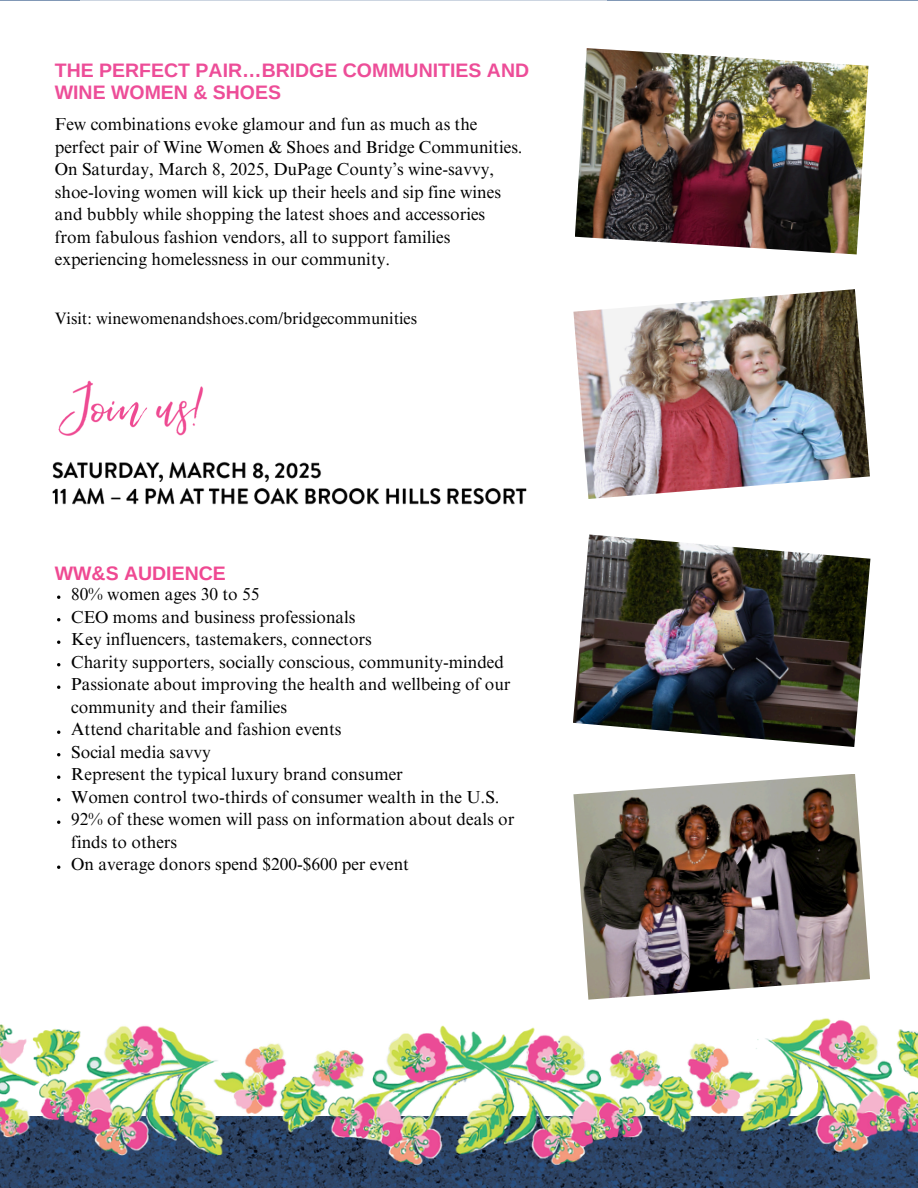
<style>
.page{position:relative;width:918px;height:1188px;background:#fff}
.page>*{position:absolute;margin:0;border:0;box-sizing:border-box;transform-origin:0 0}
.t1{font:700 19.5px/22.5px "Arimo";color:#ed4d98}
.t2{font:700 19.5px "Arimo";color:#ef4992}
.t3{font:17.25px/22.5px "Times NRMT Pro";color:#000}
.t4{font:16.5px "Times NRMT Pro";color:#000}
</style>
<div class="page">
<img style="left:58px;top:380px;width:146px;height:56px">
<img style="left:52px;top:462px;width:475px;height:43px">
<img style="left:0;top:1018px;width:918px;height:170px">
<img style="left:575px;top:48px;width:294px;height:206px">
<img style="left:573px;top:289px;width:297px;height:210px">
<img style="left:573px;top:774px;width:297px;height:226px">
<img style="left:573px;top:535px;width:297px;height:212px">
<p class="t1" style="left:55px;top:59px;width:476px">THE PERFECT PAIR…BRIDGE COMMUNITIES AND<br>WINE WOMEN &amp; SHOES</p>
<p class="t3" style="left:55px;top:115px;width:469px">Few combinations evoke glamour and fun as much as the perfect pair of Wine Women &amp; Shoes and Bridge Communities.<br>On Saturday, March 8, 2025, DuPage County’s wine-savvy, shoe-loving women will kick up their heels and sip fine wines and bubbly while shopping the latest shoes and accessories from fabulous fashion vendors, all to support families experiencing homelessness in our community.</p>
<h1 class="t4" style="left:55px;top:312px;width:364px">Visit: winewomenandshoes.com/bridgecommunities</h1>
<p class="t2" style="left:55px;top:562px;width:173px">WW&amp;S AUDIENCE</p>
<p class="t3" style="left:71px;top:585px;width:190px">80% women ages 30 to 55</p>
<p class="t3" style="left:71px;top:608px;width:286px">CEO moms and business professionals</p>
<p class="t3" style="left:71px;top:630px;width:302px">Key influencers, tastemakers, connectors</p>
<p class="t3" style="left:71px;top:653px;width:434px">Charity supporters, socially conscious, community-minded</p>
<p class="t3" style="left:71px;top:675px;width:441px">Passionate about improving the health and wellbeing of our community and their families</p>
<h1 class="t3" style="left:71px;top:720px;width:272px">Attend charitable and fashion events</h1>
<p class="t3" style="left:71px;top:743px;width:141px">Social media savvy</p>
<p class="t3" style="left:71px;top:765px;width:333px">Represent the typical luxury brand consumer</p>
<p class="t3" style="left:71px;top:788px;width:430px">Women control two-thirds of consumer wealth in the U.S.</p>
<p class="t3" style="left:71px;top:810px;width:445px">92% of these women will pass on information about deals or finds to others</p>
<p class="t3" style="left:71px;top:855px;width:339px">On average donors spend $200-$600 per event</p>
</div>
